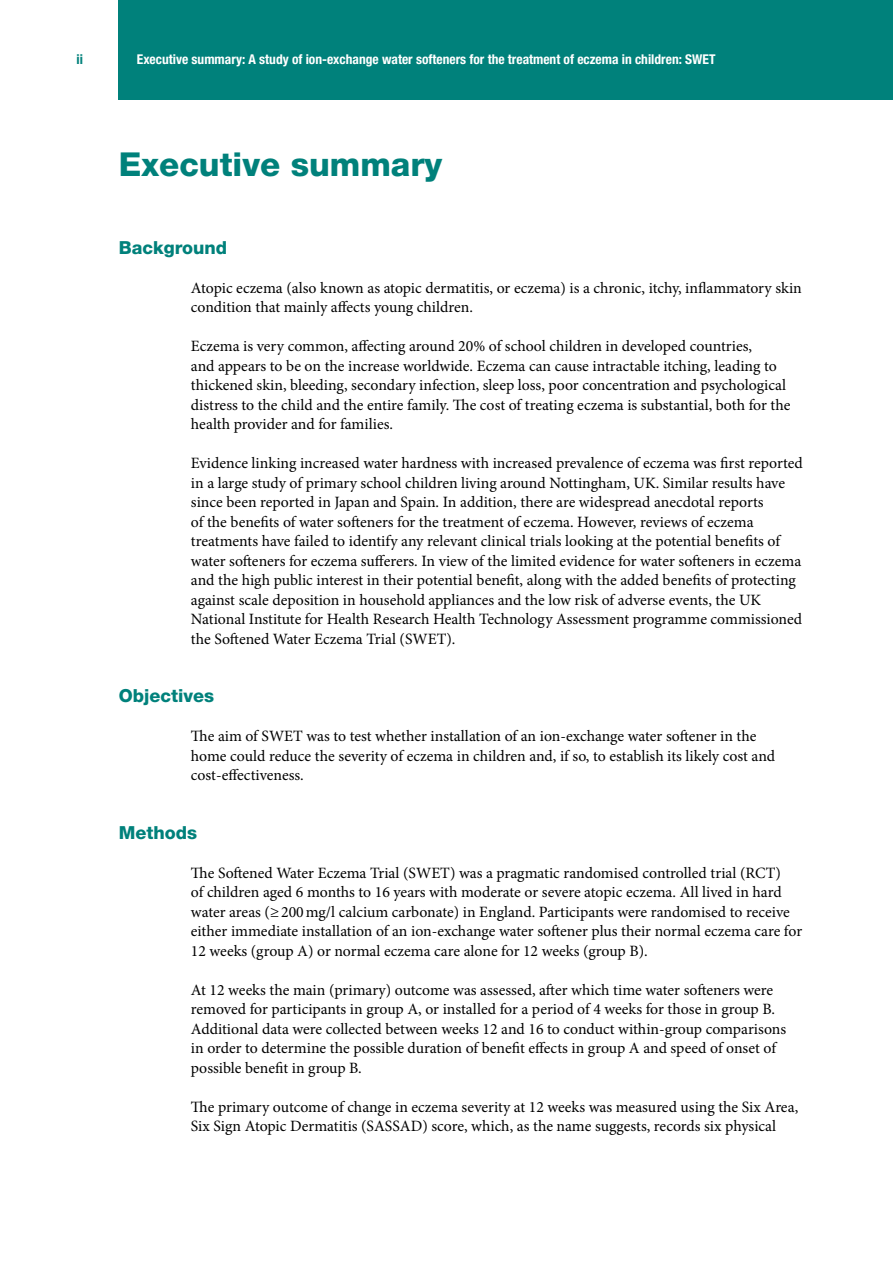
<style>
.page{position:relative;width:893px;height:1263px;background:#fff}
.page>*{position:absolute;margin:0;border:0;box-sizing:border-box;transform-origin:0 0}
.t1{font:800 33px "Helvetica Neue LT Pro";color:#00817b}
.t2{font:800 18px "Helvetica Neue LT Pro";color:#00817b}
.t3{font:15.75px/19.5px "Minion Pro";color:#000}
.t4{font:700 condensed 13.5px "Helvetica Neue LT Pro";color:#fff}
.t5{font:700 condensed 13.5px "Helvetica Neue LT Pro";color:#00817b}
</style>
<div class="page">
<div style="left:119px;top:0;width:774px;height:99px;background:#00817b"></div>
<p class="t5" style="left:76px;top:51px;width:8px">ii</p>
<p class="t4" style="left:137px;top:51px;width:580px">Executive summary: A study of ion-exchange water softeners for the treatment of eczema in children: SWET</p>
<h1 class="t1" style="left:119px;top:144px;width:325px">Executive summary</h1>
<p class="t2" style="left:119px;top:236px;width:110px">Background</p>
<p class="t3" style="left:191px;top:278px;width:612px">Atopic eczema (also known as atopic dermatitis, or eczema) is a chronic, itchy, inflammatory skin condition that mainly affects young children.</p>
<p class="t3" style="left:191px;top:336px;width:601px">Eczema is very common, affecting around 20% of school children in developed countries,<br>and appears to be on the increase worldwide. Eczema can cause intractable itching, leading to thickened skin, bleeding, secondary infection, sleep loss, poor concentration and psychological distress to the child and the entire family. The cost of treating eczema is substantial, both for the health provider and for families.</p>
<p class="t3" style="left:191px;top:453px;width:613px">Evidence linking increased water hardness with increased prevalence of eczema was first reported in a large study of primary school children living around Nottingham, UK. Similar results have since been reported in Japan and Spain. In addition, there are widespread anecdotal reports<br>of the benefits of water softeners for the treatment of eczema. However, reviews of eczema treatments have failed to identify any relevant clinical trials looking at the potential benefits of water softeners for eczema sufferers. In view of the limited evidence for water softeners in eczema and the high public interest in their potential benefit, along with the added benefits of protecting against scale deposition in household appliances and the low risk of adverse events, the UK National Institute for Health Research Health Technology Assessment programme commissioned the Softened Water Eczema Trial (SWET).</p>
<p class="t2" style="left:119px;top:685px;width:97px">Objectives</p>
<p class="t3" style="left:191px;top:726px;width:586px">The aim of SWET was to test whether installation of an ion-exchange water softener in the home could reduce the severity of eczema in children and, if so, to establish its likely cost and cost-effectiveness.</p>
<p class="t2" style="left:119px;top:821px;width:80px">Methods</p>
<p class="t3" style="left:191px;top:863px;width:613px">The Softened Water Eczema Trial (SWET) was a pragmatic randomised controlled trial (RCT)<br>of children aged 6 months to 16 years with moderate or severe atopic eczema. All lived in hard water areas (≥200mg/l calcium carbonate) in England. Participants were randomised to receive either immediate installation of an ion-exchange water softener plus their normal eczema care for 12 weeks (group A) or normal eczema care alone for 12 weeks (group B).</p>
<p class="t3" style="left:191px;top:980px;width:597px">At 12 weeks the main (primary) outcome was assessed, after which time water softeners were removed for participants in group A, or installed for a period of 4 weeks for those in group B.<br>Additional data were collected between weeks 12 and 16 to conduct within-group comparisons in order to determine the possible duration of benefit effects in group A and speed of onset of possible benefit in group B.</p>
<p class="t3" style="left:191px;top:1097px;width:609px">The primary outcome of change in eczema severity at 12 weeks was measured using the Six Area,<br>Six Sign Atopic Dermatitis (SASSAD) score, which, as the name suggests, records six physical</p>
</div>
